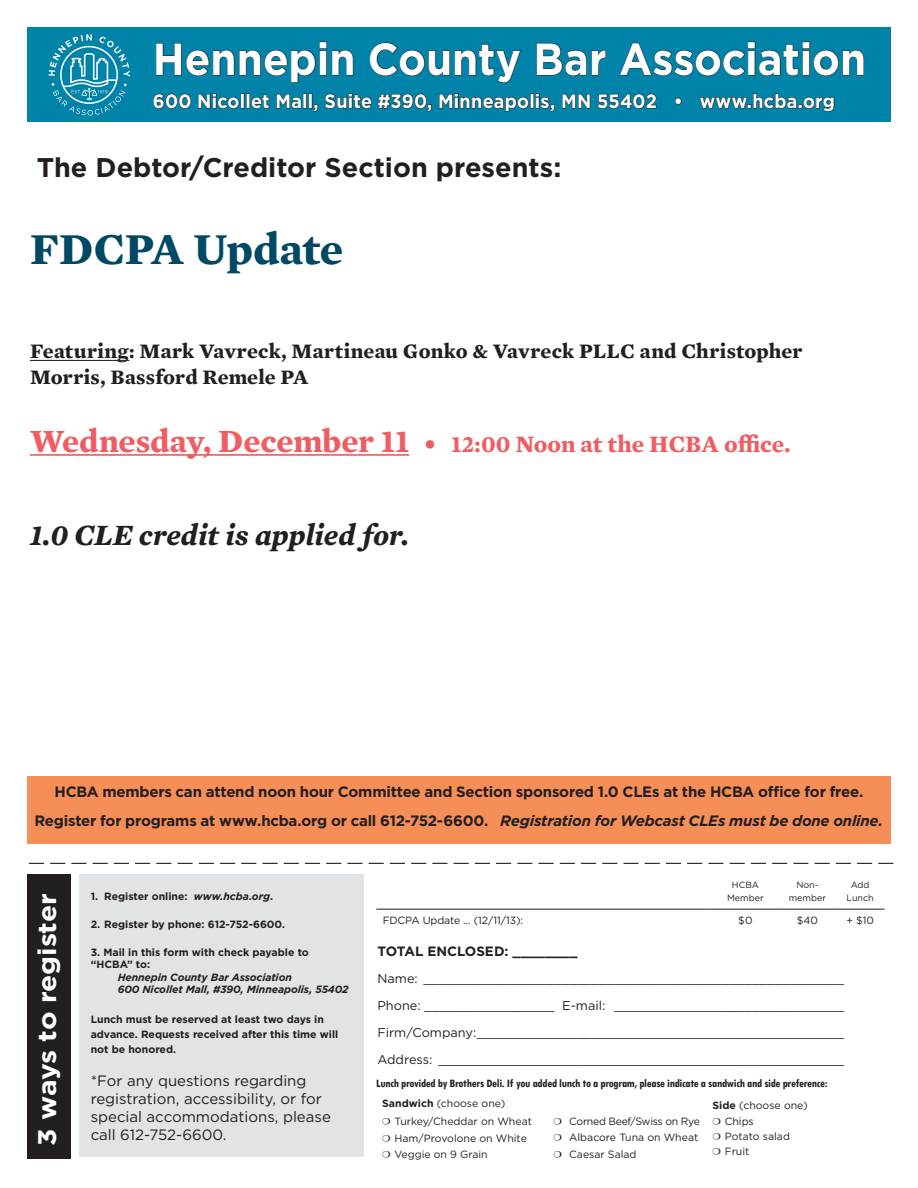
<style>
.page{position:relative;width:918px;height:1188px;background:#fff}
.page>*{position:absolute;margin:0;border:0;box-sizing:border-box;transform-origin:0 0}
.t1{font:700 45px "Gotham";letter-spacing:-.005em;color:#fff;scale:.93 1}
.t2{font:700 45px "Mercury Text G1";letter-spacing:-.01em;color:#004964}
.t3{font:italic 700 30px "Mercury Text G1";color:#231f20}
.t4{font:700 27px "Gotham";color:#231f20}
.t5{font:700 25.5px "Gotham";letter-spacing:-.015em;color:#fff;scale:1.1 1}
.t6{font:700 24px "Mercury Text G1";letter-spacing:-.005em;color:#f05c61}
.t7{font:700 21px/25.2px "Mercury Text G1";letter-spacing:.01em;color:#231f20}
.t8{font:700 19.2px "Gotham";letter-spacing:.01em;color:#fff;scale:.93 1}
.t9{font:700 15px "Gotham";letter-spacing:-.015em;color:#231f20}
.t10{font:15px/18px "Gotham";color:#231f20}
.t11{font:700 13.5px "Gotham";color:#231f20}
.t12{font:12.75px/27px "Gotham";color:#231f20}
.t13{font:700 condensed 12px "Tw Cen";letter-spacing:-.02em;color:#231f20}
.t14{font:700 10.5px/15px "Gotham";color:#231f20}
.t15{font:10.5px "Gotham";color:#231f20}
.t16{font:italic 700 10.5px "Gotham";letter-spacing:-.01em;color:#231f20}
.t17{font:10.5px "Gotham";letter-spacing:-.03em;color:#231f20}
.t18{font:9px/13px "Gotham";color:#231f20;text-align:center}
.s1{font-size:33px}
.s2{font-style:italic}
.s3{font-weight:700}
.s4{font-family:"Meiryo"}
</style>
<div class="page">
<svg style="left:29px;top:863px;width:864px;height:1px"></svg>
<div style="left:27px;top:875px;width:44px;height:284px;background:#231f20"></div>
<div style="left:79px;top:875px;width:285px;height:282px;background:#e0e4e7"></div>
<hr style="left:30px;top:360px;width:99px;height:1px;background:#231f20">
<hr style="left:30px;top:454px;width:379px;height:2px;background:#f05c61">
<div style="left:27px;top:27px;width:864px;height:95px;background:#0083a9"></div>
<div style="left:27px;top:777px;width:863px;height:67px;background:#f68e57"></div>
<svg style="left:156px;top:41px;width:198px;height:42px"></svg>
<svg style="left:370px;top:42px;width:151px;height:41px"></svg>
<svg style="left:536px;top:43px;width:70px;height:33px"></svg>
<svg style="left:619px;top:41px;width:245px;height:35px"></svg>
<svg style="left:153px;top:93px;width:38px;height:16px"></svg>
<svg style="left:198px;top:94px;width:42px;height:15px"></svg>
<div style="left:241px;top:94px;width:3px;height:14px;border:1px solid #231f20"></div>
<div style="left:246px;top:94px;width:4px;height:14px;border:1px solid #231f20"></div>
<svg style="left:251px;top:94px;width:19px;height:15px"></svg>
<svg style="left:276px;top:94px;width:26px;height:15px"></svg>
<div style="left:303px;top:94px;width:4px;height:14px;border:1px solid #231f20"></div>
<div style="left:309px;top:94px;width:3px;height:14px;border:1px solid #231f20"></div>
<svg style="left:313px;top:104px;width:5px;height:8px"></svg>
<svg style="left:324px;top:94px;width:48px;height:15px"></svg>
<svg style="left:378px;top:93px;width:54px;height:19px"></svg>
<svg style="left:439px;top:94px;width:90px;height:18px"></svg>
<div style="left:530px;top:94px;width:4px;height:14px;border:1px solid #231f20"></div>
<svg style="left:536px;top:94px;width:19px;height:18px"></svg>
<svg style="left:562px;top:94px;width:29px;height:15px"></svg>
<svg style="left:597px;top:93px;width:60px;height:16px"></svg>
<svg style="left:675px;top:98px;width:6px;height:6px"></svg>
<svg style="left:699px;top:93px;width:136px;height:19px"></svg>
<svg style="left:49px;top:34px;width:81px;height:82px"></svg>
<hr style="left:376px;top:909px;width:336px;height:1px;background:#231f20">
<hr style="left:712px;top:909px;width:67px;height:1px;background:#231f20">
<hr style="left:779px;top:909px;width:57px;height:1px;background:#231f20">
<hr style="left:836px;top:909px;width:49px;height:1px;background:#231f20">
<p class="t1" style="left:153px;top:29px;width:768px">Hennepin County Bar Association</p>
<p class="t8" style="left:153px;top:88px;width:735px">600 Nicollet Mall, Suite #390, Minneapolis, MN 55402 • www.hcba.org</p>
<p class="t4" style="left:37px;top:150px;width:526px">The Debtor/Creditor Section presents:</p>
<p class="t2" style="left:30px;top:215px;width:315px">FDCPA Update</p>
<p class="t7" style="left:30px;top:338px;width:774px">Featuring: Mark Vavreck, Martineau Gonko &amp; Vavreck PLLC and Christopher<br>Morris, Bassford Remele PA</p>
<p class="t6" style="left:30px;top:425px;width:762px"><span class="s1">Wednesday, December 11</span> • 12:00 Noon at the HCBA office.</p>
<p class="t3" style="left:30px;top:512px;width:381px">1.0 CLE credit is applied for.</p>
<p class="t9" style="left:54px;top:782px;width:810px">HCBA members can attend noon hour Committee and Section sponsored 1.0 CLEs at the HCBA office for free.</p>
<p class="t9" style="left:34px;top:811px;width:850px">Register for programs at www.hcba.org or call 612-752-6600. <span class="s2">Registration for Webcast CLEs must be done online.</span></p>
<p class="t5" style="left:30px;top:1146px;width:231px;rotate:-90deg">3 ways to register</p>
<p class="t14" style="left:91px;top:889px;width:184px">1. Register online: <span class="s2">www.hcba.org</span>.</p>
<p class="t14" style="left:91px;top:917px;width:196px">2. Register by phone: 612-752-6600.</p>
<p class="t14" style="left:91px;top:946px;width:220px;line-height:12.6px">3. Mail in this form with check payable to “HCBA” to:</p>
<p class="t16" style="left:118px;top:970px;width:176px">Hennepin County Bar Association</p>
<p class="t16" style="left:118px;top:983px;width:232px">600 Nicollet Mall, #390, Minneapolis, 55402</p>
<p class="t14" style="left:91px;top:1012px;width:249px">Lunch must be reserved at least two days in advance. Requests received after this time will not be honored.</p>
<p class="t10" style="left:91px;top:1072px;width:242px">*For any questions regarding registration, accessibility, or for special accommodations, please call 612-752-6600.</p>
<p class="t18" style="left:727px;top:878px;width:38px">HCBA<br>Member</p>
<p class="t18" style="left:789px;top:878px;width:39px">Non&shy;member</p>
<p class="t18" style="left:851px;top:878px;width:20px">Add</p>
<p class="t18" style="left:847px;top:891px;width:29px">Lunch</p>
<p class="t15" style="left:383px;top:913px;width:142px">FDCPA Update ... (12/11/13):</p>
<p class="t15" style="left:738px;top:913px;width:16px">$0</p>
<p class="t15" style="left:797px;top:913px;width:23px">$40</p>
<p class="t15" style="left:846px;top:913px;width:29px">+ $10</p>
<p class="t11" style="left:377px;top:942px;width:202px">TOTAL ENCLOSED: ________</p>
<p class="t12" style="left:377px;top:965px;width:468px">Name: _______________________________________________________<br>Phone: _________________ E-mail: ______________________________</p>
<p class="t12" style="left:377px;top:1019px;width:468px">Firm/Company:________________________________________________</p>
<p class="t12" style="left:377px;top:1046px;width:468px">Address: _____________________________________________________</p>
<p class="t13" style="left:376px;top:1076px;width:453px">Lunch provided by Brothers Deli. If you added lunch to a program, please indicate a sandwich and side preference:</p>
<p class="t15" style="left:382px;top:1097px;width:125px"><span class="s3">Sandwich</span> (choose one)</p>
<p class="t15" style="left:382px;top:1115px;width:151px"><span class="s4">❍</span> Turkey/Cheddar on Wheat</p>
<p class="t15" style="left:382px;top:1131px;width:146px"><span class="s4">❍</span> Ham/Provolone on White</p>
<p class="t15" style="left:382px;top:1148px;width:107px"><span class="s4">❍</span> Veggie on 9 Grain</p>
<p class="t15" style="left:713px;top:1098px;width:97px"><span class="s3">Side</span> (choose one)</p>
<p class="t15" style="left:713px;top:1115px;width:43px"><span class="s4">❍</span> Chips</p>
<p class="t15" style="left:713px;top:1130px;width:79px"><span class="s4">❍</span> Potato salad</p>
<p class="t15" style="left:713px;top:1145px;width:38px"><span class="s4">❍</span> Fruit</p>
<p class="t17" style="left:553px;top:1114px;width:148px"><span class="s4">❍</span> Corned Beef/Swiss on Rye</p>
<p class="t15" style="left:553px;top:1131px;width:146px"><span class="s4">❍</span> Albacore Tuna on Wheat</p>
<p class="t15" style="left:553px;top:1147px;width:85px"><span class="s4">❍</span> Caesar Salad</p>
</div>
